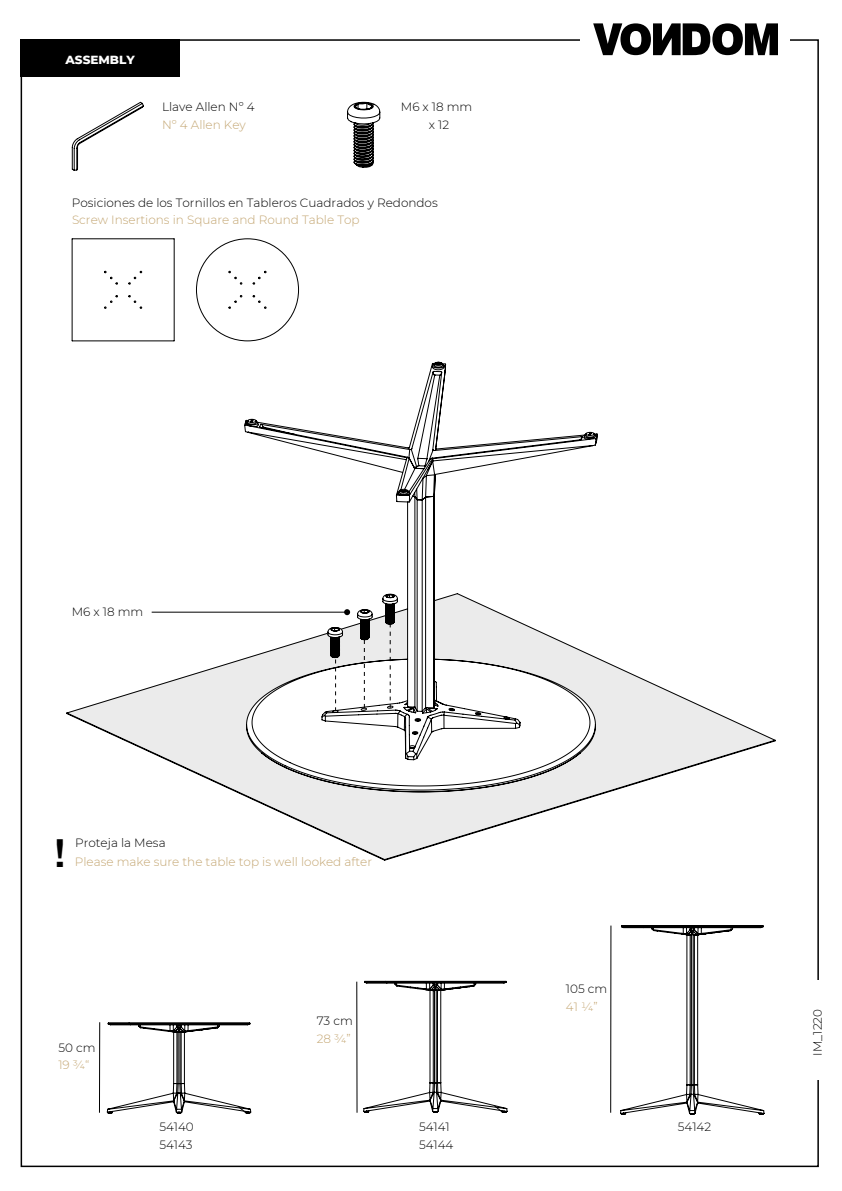
<style>
.page{position:relative;width:842px;height:1191px;background:#fff}
.page>*{position:absolute;margin:0;border:0;box-sizing:border-box;transform-origin:0 0}
.t1{font:700 39.6px "Alright Sans";color:#000}
.t2{font:300 12px/17.6px "Montserrat";color:#000;text-align:center}
.t3{font:300 12px "Montserrat";color:#c3a571}
.t4{font:800 12px "Montserrat";color:#fff}
</style>
<div class="page">
<svg style="left:593px;top:23px;width:185px;height:32px"></svg>
<div style="left:21px;top:39px;width:159px;height:38px;background:#000"></div>
<svg style="left:66px;top:362px;width:710px;height:499px"></svg>
<hr style="left:152px;top:612px;width:195px;height:1px;background:#000">
<svg style="left:344px;top:609px;width:6px;height:6px"></svg>
<hr style="left:99px;top:1022px;width:1px;height:90px;background:#000">
<hr style="left:356px;top:981px;width:1px;height:131px;background:#000">
<hr style="left:610px;top:925px;width:1px;height:187px;background:#000">
<svg style="left:382px;top:594px;width:16px;height:114px"></svg>
<svg style="left:357px;top:609px;width:16px;height:99px"></svg>
<svg style="left:328px;top:627px;width:15px;height:84px"></svg>
<svg style="left:72px;top:102px;width:72px;height:69px"></svg>
<svg style="left:73px;top:238px;width:102px;height:102px"></svg>
<hr style="left:72px;top:238px;width:102px;height:1px;background:#000">
<hr style="left:72px;top:239px;width:1px;height:102px;background:#000">
<hr style="left:174px;top:239px;width:1px;height:102px;background:#000">
<hr style="left:72px;top:340px;width:102px;height:1px;background:#000">
<svg style="left:196px;top:238px;width:103px;height:103px"></svg>
<svg style="left:347px;top:102px;width:34px;height:66px"></svg>
<svg style="left:363px;top:980px;width:145px;height:133px"></svg>
<svg style="left:107px;top:1022px;width:144px;height:92px"></svg>
<svg style="left:620px;top:925px;width:145px;height:190px"></svg>
<p class="t4" style="left:65px;top:51px;width:71px">ASSEMBLY</p>
<p class="t2" style="left:162px;top:98px;width:94px">Llave Allen Nº 4</p>
<p class="t3" style="left:162px;top:117px;width:85px">Nº 4 Allen Key</p>
<p class="t2" style="left:401px;top:98px;width:73px">M6 x 18 mm x 12</p>
<p class="t2" style="left:72px;top:193px;width:367px">Posiciones de los Tornillos en Tableros Cuadrados y Redondos</p>
<p class="t3" style="left:72px;top:212px;width:289px">Screw Insertions in Square and Round Table Top</p>
<p class="t2" style="left:72px;top:602px;width:73px">M6 x 18 mm</p>
<h1 class="t1" style="left:54px;top:825px;width:13px">!</h1>
<p class="t2" style="left:75px;top:833px;width:92px">Proteja la Mesa</p>
<p class="t3" style="left:75px;top:853px;width:299px">Please make sure the table top is well looked after</p>
<p class="t2" style="left:317px;top:1011px;width:38px">73 cm</p>
<p class="t2" style="left:58px;top:1038px;width:39px">50 cm</p>
<p class="t3" style="left:58px;top:1056px;width:33px">19 ¾“</p>
<p class="t3" style="left:317px;top:1030px;width:35px">28 ¾”</p>
<p class="t2" style="left:566px;top:979px;width:43px">105 cm</p>
<p class="t3" style="left:566px;top:998px;width:33px">41 ¼”</p>
<p class="t2" style="left:159px;top:1117px;width:36px">54140</p>
<p class="t2" style="left:419px;top:1117px;width:32px">54141</p>
<p class="t2" style="left:678px;top:1117px;width:35px">54142</p>
<p class="t2" style="left:159px;top:1135px;width:35px">54143</p>
<p class="t2" style="left:419px;top:1135px;width:36px">54144</p>
<p class="t2" style="left:808px;top:1055px;width:48px;rotate:-90deg">IM_1220</p>
</div>
